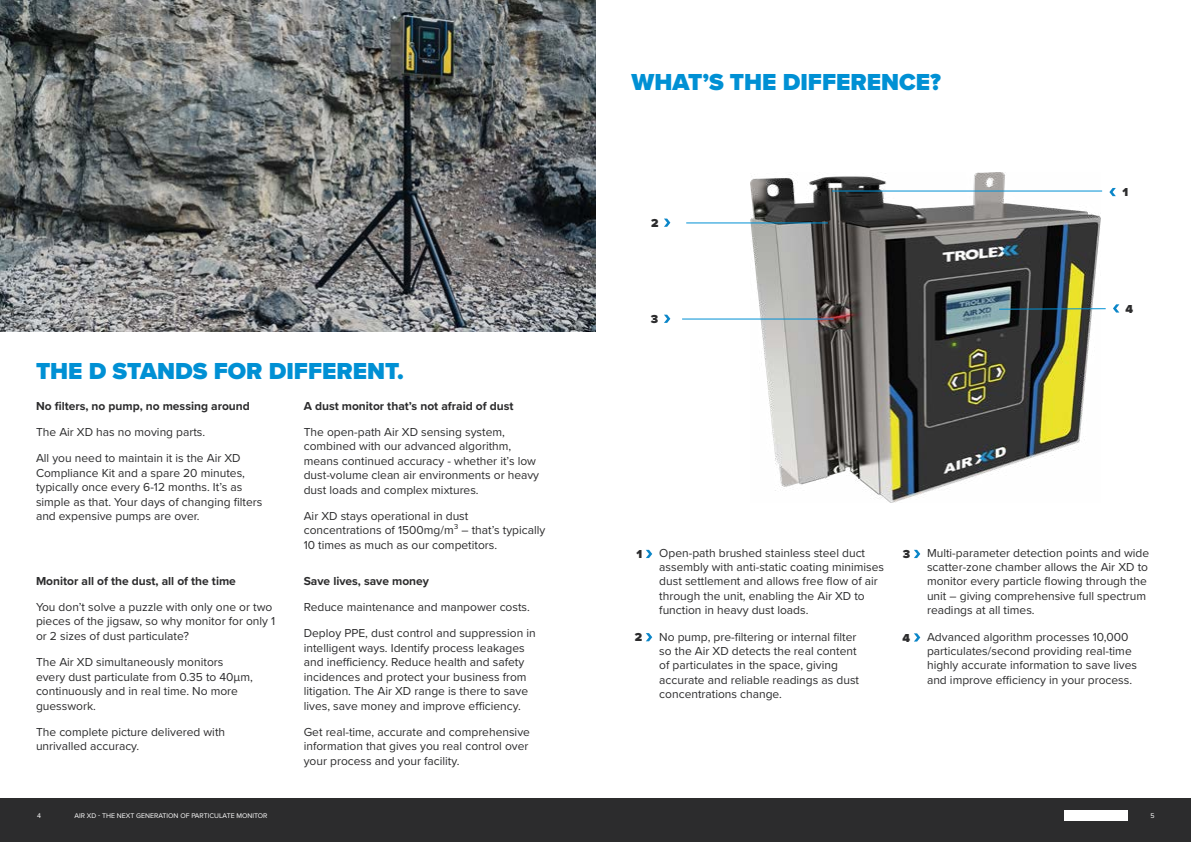
<style>
.page{position:relative;width:1191px;height:842px;background:#fff}
.page>*{position:absolute;margin:0;border:0;box-sizing:border-box;transform-origin:0 0}
.t1{font:900 24px "Proxima Nova";color:#0090d4}
.t2{font:12px/14.4px "Proxima Nova";color:#2c2c2d}
.t3{font:700 12px "Proxima Nova";color:#2c2c2d}
.t4{font:900 12px "Proxima Nova";color:#2c2c2d}
.t5{font:7px "Proxima Nova";color:#fff}
</style>
<div class="page">
<div style="left:0;top:798px;width:1191px;height:44px;background:#2c2c2d"></div>
<img style="left:1064px;top:811px;width:63px;height:9px">
<img style="left:1064px;top:820px;width:63px;height:1px">
<img style="left:750px;top:172px;width:350px;height:331px">
<svg style="left:646px;top:550px;width:6px;height:8px"></svg>
<svg style="left:914px;top:550px;width:6px;height:8px"></svg>
<svg style="left:646px;top:633px;width:6px;height:8px"></svg>
<svg style="left:914px;top:633px;width:6px;height:8px"></svg>
<svg style="left:664px;top:315px;width:6px;height:8px"></svg>
<svg style="left:1113px;top:304px;width:6px;height:9px"></svg>
<svg style="left:1109px;top:188px;width:6px;height:8px"></svg>
<svg style="left:664px;top:219px;width:6px;height:8px"></svg>
<hr style="left:682px;top:318px;width:151px;height:1px;background:#0090d4">
<svg style="left:998px;top:308px;width:108px;height:2px"></svg>
<hr style="left:832px;top:191px;width:270px;height:1px;background:#0090d4">
<hr style="left:686px;top:222px;width:142px;height:1px;background:#0090d4">
<img style="left:0;top:0;width:595px;height:332px">
<h1 class="t1" style="left:36px;top:353px;width:369px">THE D STANDS FOR DIFFERENT.</h1>
<p class="t3" style="left:36px;top:397px;width:215px">No filters, no pump, no messing around</p>
<p class="t2" style="left:36px;top:424px;width:171px">The Air XD has no moving parts.</p>
<p class="t2" style="left:36px;top:451px;width:228px">All you need to maintain it is the Air XD Compliance Kit and a spare 20 minutes, typically once every 6-12 months. It’s as simple as that. Your days of changing filters and expensive pumps are over.</p>
<p class="t3" style="left:36px;top:572px;width:201px">Monitor all of the dust, all of the time</p>
<p class="t2" style="left:36px;top:599px;width:241px">You don’t solve a puzzle with only one or two pieces of the jigsaw, so why monitor for only 1 or 2 sizes of dust particulate?</p>
<p class="t2" style="left:36px;top:654px;width:218px">The Air XD simultaneously monitors every dust particulate from 0.35 to 40µm, continuously and in real time. No more guesswork.</p>
<p class="t2" style="left:36px;top:724px;width:191px">The complete picture delivered with unrivalled accuracy.</p>
<p class="t3" style="left:304px;top:397px;width:211px">A dust monitor that’s not afraid of dust</p>
<p class="t2" style="left:304px;top:424px;width:237px">The open-path Air XD sensing system, combined with our advanced algorithm, means continued accuracy - whether it’s low dust-volume clean air environments or heavy dust loads and complex mixtures.</p>
<p class="t2" style="left:304px;top:508px;width:243px">Air XD stays operational in dust concentrations of 1500mg/m³ – that’s typically<br>10 times as much as our competitors.</p>
<p class="t3" style="left:304px;top:572px;width:127px">Save lives, save money</p>
<p class="t2" style="left:304px;top:599px;width:228px">Reduce maintenance and manpower costs.</p>
<p class="t2" style="left:304px;top:626px;width:233px">Deploy PPE, dust control and suppression in intelligent ways. Identify process leakages and inefficiency. Reduce health and safety incidences and protect your business from litigation. The Air XD range is there to save lives, save money and improve efficiency.</p>
<p class="t2" style="left:304px;top:724px;width:228px">Get real-time, accurate and comprehensive information that gives you real control over your process and your facility.</p>
<h1 class="t1" style="left:631px;top:64px;width:311px">WHAT’S THE DIFFERENCE?</h1>
<p class="t4" style="left:651px;top:214px;width:9px">2</p>
<p class="t4" style="left:651px;top:310px;width:9px">3</p>
<p class="t4" style="left:1122px;top:183px;width:7px">1</p>
<p class="t4" style="left:1125px;top:300px;width:9px">4</p>
<p class="t2" style="left:659px;top:545px;width:226px">Open-path brushed stainless steel duct assembly with anti-static coating minimises dust settlement and allows free flow of air through the unit, enabling the Air XD to function in heavy dust loads.</p>
<p class="t2" style="left:659px;top:629px;width:201px">No pump, pre-filtering or internal filter so the Air XD detects the real content of particulates in the space, giving accurate and reliable readings as dust concentrations change.</p>
<p class="t4" style="left:636px;top:545px;width:7px">1</p>
<p class="t4" style="left:903px;top:545px;width:9px">3</p>
<p class="t4" style="left:635px;top:628px;width:9px">2</p>
<p class="t4" style="left:902px;top:629px;width:9px">4</p>
<p class="t2" style="left:927px;top:545px;width:224px">Multi-parameter detection points and wide scatter-zone chamber allows the Air XD to monitor every particle flowing through the unit – giving comprehensive full spectrum readings at all times.</p>
<p class="t2" style="left:927px;top:629px;width:212px">Advanced algorithm processes 10,000 particulates/second providing real-time highly accurate information to save lives and improve efficiency in your process.</p>
<p class="t5" style="left:37px;top:811px;width:5px">4</p>
<p class="t5" style="left:75px;top:811px;width:194px">AIR XD - THE NEXT GENERATION OF PARTICULATE MONITOR</p>
<p class="t5" style="left:1150px;top:811px;width:6px">5</p>
</div>
